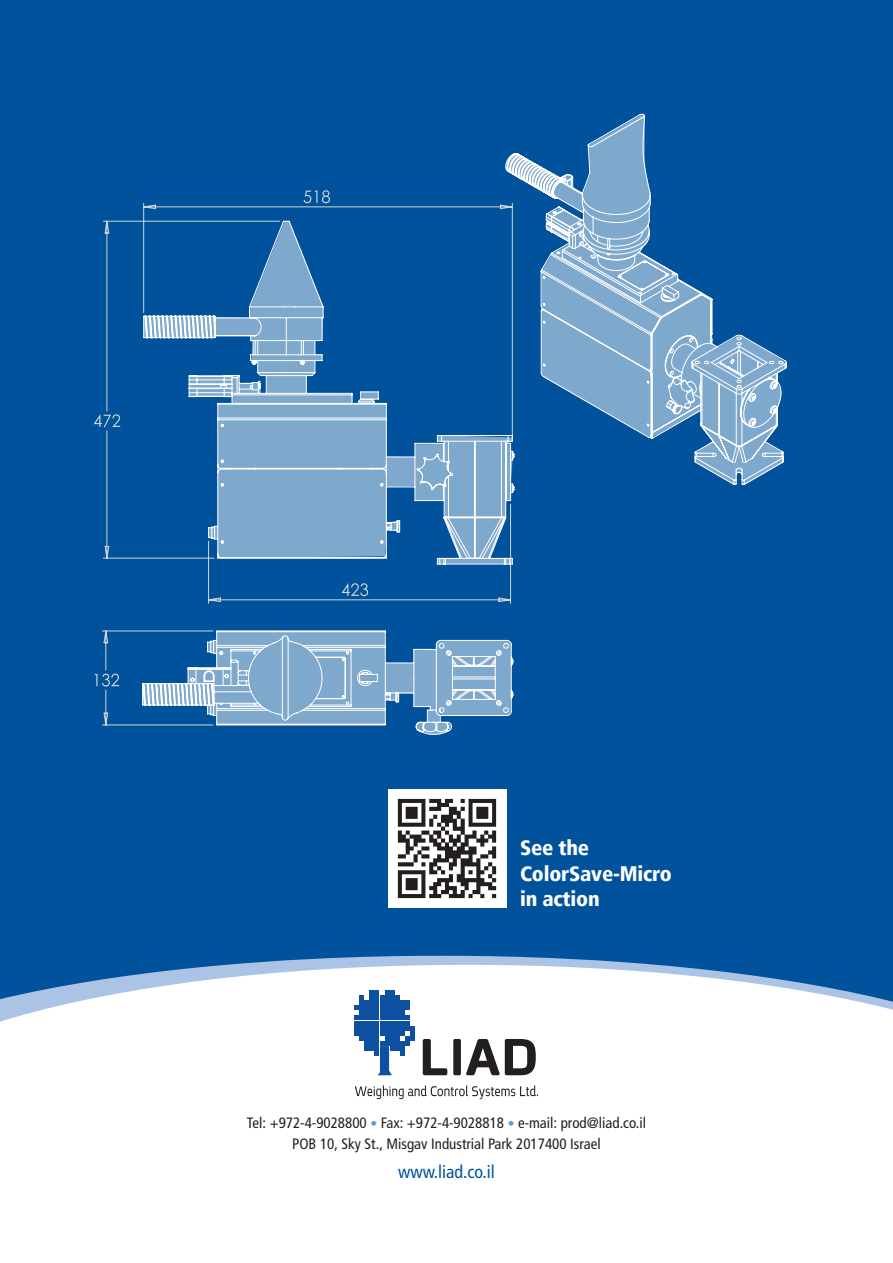
<style>
.page{position:relative;width:893px;height:1263px;background:#fff}
.page>*{position:absolute;margin:0;border:0;box-sizing:border-box;transform-origin:0 0}
.text_NEW{font:900 condensed 21px/25.5px "Frutiger LT";letter-spacing:-.01em;color:#fff}
.text{font:condensed 18px "Frutiger LT";color:#01529c}
.text-2{font:condensed 15px "Frutiger LT";color:#231f20}
.s1{font-size:13.5px;color:#5f9ad2}
</style>
<div class="page">
<div style="left:0;top:0;width:893px;height:54px;background:#01529c"></div>
<div style="left:0;top:52px;width:893px;height:987px;background:#01529c"></div>
<svg style="left:225px;top:956px;width:433px;height:9px;fill:#abc4e6"></svg>
<svg style="left:0;top:965px;width:893px;height:135px;fill:#fff"></svg>
<svg style="left:94px;top:414px;width:8px;height:13px"></svg>
<svg style="left:304px;top:190px;width:26px;height:13px"></svg>
<svg style="left:103px;top:203px;width:409px;height:401px"></svg>
<svg style="left:143px;top:220px;width:372px;height:345px"></svg>
<svg style="left:355px;top:991px;width:59px;height:84px"></svg>
<svg style="left:422px;top:1038px;width:26px;height:38px"></svg>
<div style="left:454px;top:1040px;width:6px;height:34px;background:#231f20"></div>
<div style="left:453px;top:1039px;width:8px;height:36px;border:2px solid #231f20"></div>
<svg style="left:465px;top:1038px;width:71px;height:38px"></svg>
<svg style="left:355px;top:1085px;width:183px;height:14px"></svg>
<div style="left:388px;top:789px;width:118px;height:119px;background:#fff"></div>
<img style="left:397px;top:798px;width:100px;height:101px">
<svg style="left:94px;top:630px;width:420px;height:105px"></svg>
<svg style="left:505px;top:113px;width:282px;height:372px"></svg>
<p class="text_NEW" style="left:520px;top:835px;width:153px">See the<br>ColorSave-Micro in action</p>
<p class="text-2" style="left:247px;top:1113px;width:401px">Tel: +972-4-9028800 <span class="s1">•</span> Fax: +972-4-9028818 <span class="s1">•</span> e-mail: prod@liad.co.il</p>
<p class="text-2" style="left:292px;top:1134px;width:310px">POB 10, Sky St., Misgav Industrial Park 2017400 Israel</p>
<p class="text" style="left:398px;top:1161px;width:98px">www.liad.co.il</p>
</div>
